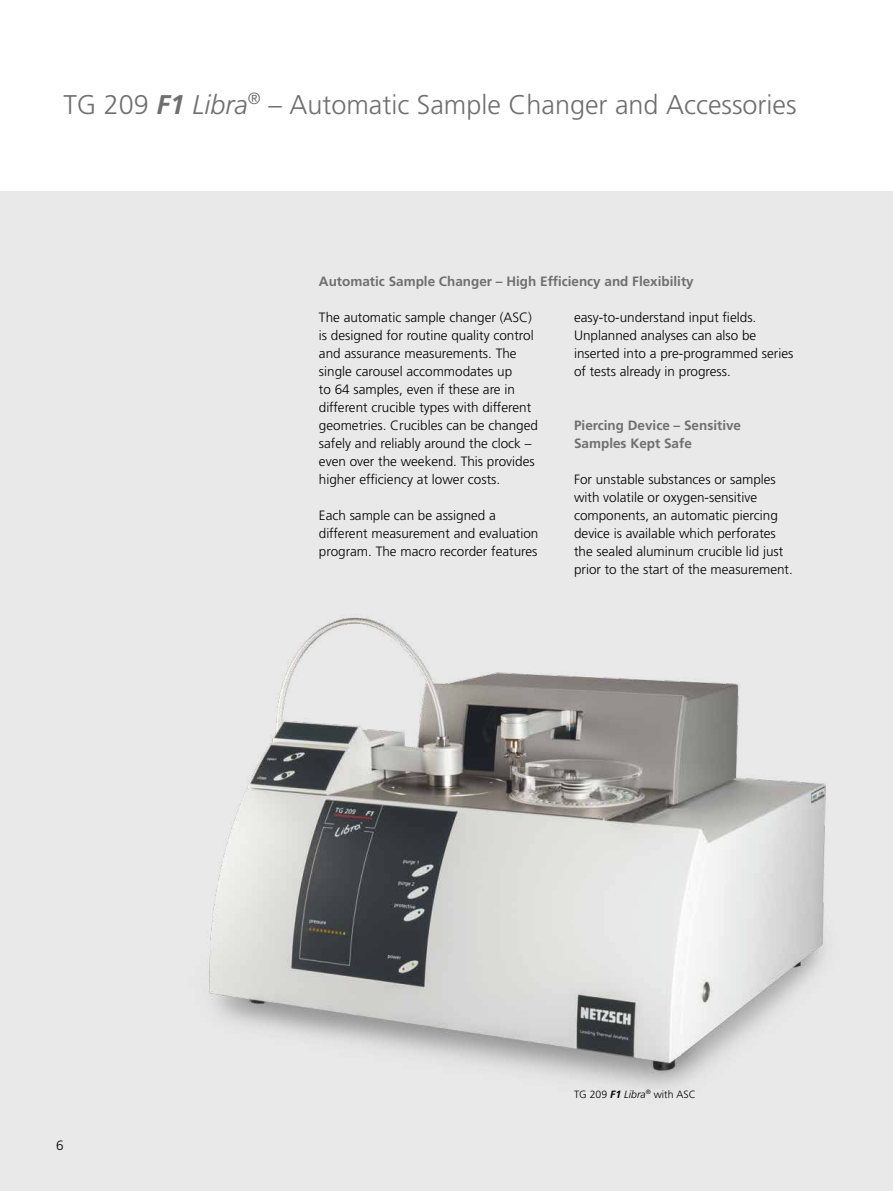
<style>
.page{position:relative;width:893px;height:1191px;background:#fff}
.page>*{position:absolute;margin:0;border:0;box-sizing:border-box;transform-origin:0 0}
.t1{font:300 27px "Frutiger LT Pro";color:#706f6f}
.t2{font:300 13.5px/18px "Frutiger LT Pro";color:#000}
.t3{font:700 13.5px/18px "Frutiger LT Pro";color:#706f6f}
.t4{font:300 10.5px "Frutiger LT Pro";color:#000}
.s1{font-weight:700;font-style:italic}
.s2{font-style:italic}
</style>
<div class="page">
<div style="left:0;top:191px;width:893px;height:1000px;background:#e9e9e9"></div>
<img style="left:206px;top:617px;width:621px;height:471px">
<h1 class="t1" style="left:63px;top:89px;width:735px">TG 209 <span class="s1">F1</span> <span class="s2">Libra</span><sup>®</sup> – Automatic Sample Changer and Accessories</h1>
<p class="t3" style="left:319px;top:272px;width:376px">Automatic Sample Changer – High Efficiency and Flexibility</p>
<p class="t2" style="left:56px;top:1136px;width:9px">6</p>
<p class="t2" style="left:319px;top:308px;width:221px">The automatic sample changer (ASC) is designed for routine quality control and assurance measurements. The single carousel accommodates up<br>to 64 samples, even if these are in different crucible types with different geometries. Crucibles can be changed safely and reliably around the clock – even over the weekend. This provides higher efficiency at lower costs.</p>
<p class="t2" style="left:319px;top:506px;width:221px">Each sample can be assigned a different measurement and evaluation program. The macro recorder features</p>
<p class="t2" style="left:574px;top:308px;width:221px">easy-to-understand input fields.<br>Unplanned analyses can also be inserted into a pre-programmed series of tests already in progress.</p>
<p class="t3" style="left:574px;top:416px;width:169px">Piercing Device – Sensitive<br>Samples Kept Safe</p>
<p class="t2" style="left:574px;top:470px;width:220px">For unstable substances or samples with volatile or oxygen-sensitive components, an automatic piercing device is available which perforates the sealed aluminum crucible lid just prior to the start of the measurement.</p>
<p class="t4" style="left:574px;top:1088px;width:123px">TG 209 <span class="s1">F1</span> <span class="s2">Libra</span><sup>®</sup> with ASC</p>
</div>
